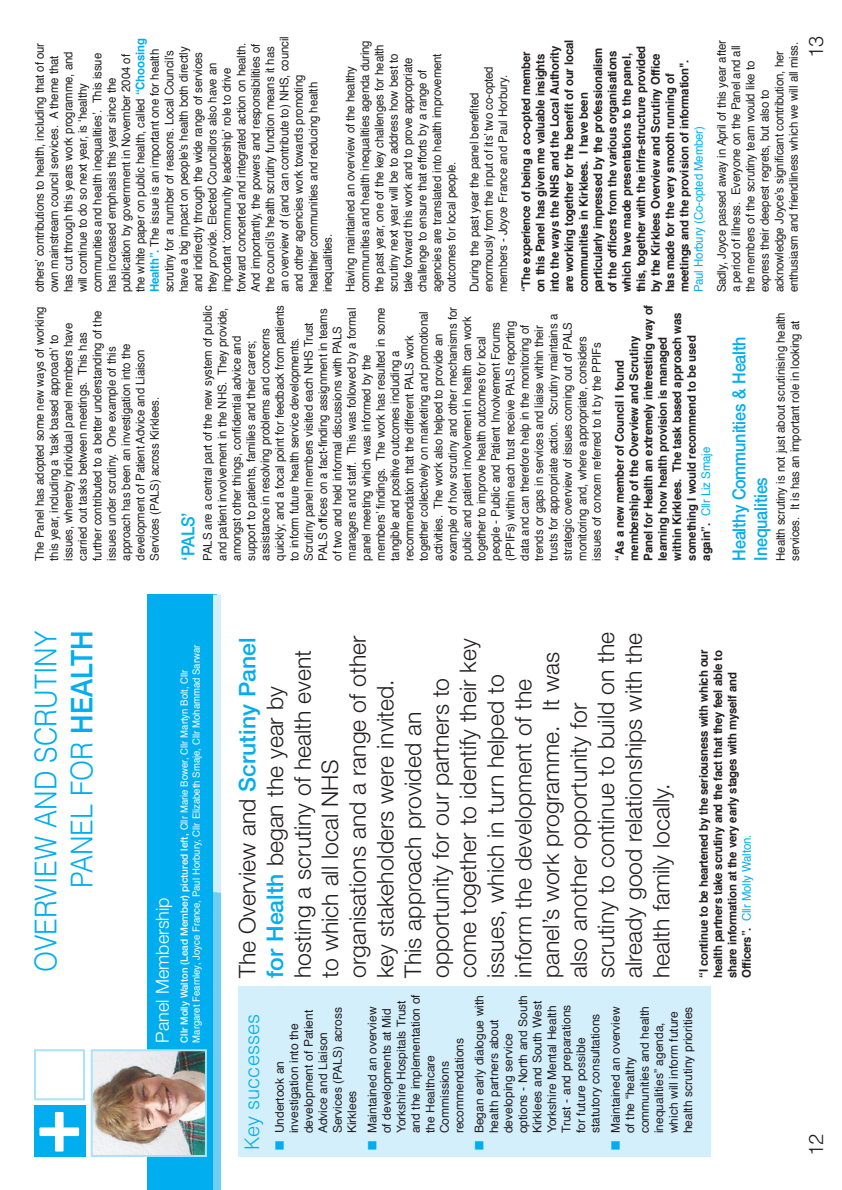
<style>
.page{position:relative;width:842px;height:1190px;background:#fff}
.page>*{position:absolute;margin:0;border:0;box-sizing:border-box;transform-origin:0 0}
.t1{font:300 30px/36px "Helvetica";color:#00aeef;text-align:right;scale:.9 1}
.t2{font:300 23px/27.6px "Helvetica Neue";color:#231f20}
.t3{font:300 20px "Helvetica";color:#00aeef}
.t4{font:300 20px "Helvetica";color:#231f20}
.t5{font:500 18px/21.6px "Helvetica Neue";letter-spacing:-.01em;color:#00aeef;scale:.9 1}
.t6{font:300 18px "Helvetica Neue";color:#fff}
.t7{font:12px/14.4px "Helvetica";letter-spacing:-.01em;color:#231f20;scale:.95 1}
.t8{font:700 12px/14.4px "Helvetica";letter-spacing:-.01em;color:#231f20;scale:.95 1}
.t9{font:12px/14.5px "Helvetica";letter-spacing:-.01em;color:#231f20}
.t10{font:12px "Helvetica";letter-spacing:-.01em;color:#00aeef;scale:.95 1}
.t11{font:10px "Helvetica";color:#fff;scale:.95 1}
.t12{font:500 10px "Helvetica Neue";color:#fff;scale:.95 1}
.s1{font-weight:700;color:#00aeef}
.s2{font-weight:400;color:#00aeef}
.s3{font-family:"Helvetica Neue";font-weight:500}
.s4{font-family:"Helvetica";font-weight:400}
.s5{font-weight:500;color:#00aeef}
.s6{color:#00aeef}
</style>
<div class="page">
<div style="left:147px;top:595px;width:70px;height:595px;background:#00aeef"></div>
<div style="left:34px;top:1106px;width:51px;height:51px;background:#00aeef"></div>
<div style="left:55px;top:1112px;width:9px;height:40px;background:#fff"></div>
<div style="left:39px;top:1127px;width:40px;height:9px;background:#fff"></div>
<div style="left:34px;top:1049px;width:51px;height:51px;border:2px solid #ace1fa"></div>
<img style="left:94px;top:1052px;width:110px;height:102px">
<div style="left:91px;top:1049px;width:116px;height:108px;border:2px solid #ace1fa"></div>
<div style="left:213px;top:892px;width:8px;height:298px;background:#6dcff6"></div>
<div style="left:213px;top:595px;width:8px;height:297px;background:#d4effc"></div>
<div style="left:238px;top:987px;width:473px;height:170px;background:#d4effc"></div>
<p class="t7" style="left:33px;top:292px;width:271px;rotate:-90deg">others’ contributions to health, including that of our own mainstream council services. A theme that has cut through this years work programme, and will continue to do so next year, is ‘healthy communities and health inequalities’. This issue has increased emphasis this year since the publication by government in November 2004 of the white paper on public health, called <span class="s1">“Choosing Health”.</span> The issue is an important one for health scrutiny for a number of reasons. Local Council’s have a big impact on people’s health both directly and indirectly through the wide range of services they provide. Elected Councillors also have an important ‘community leadership’ role to drive forward concerted and integrated action on health.<br>And importantly, the powers and responsibilities of the council’s health scrutiny function means it has an overview of (and can contribute to) NHS, council and other agencies work towards promoting healthier communities and reducing health inequalities.</p>
<p class="t7" style="left:344px;top:292px;width:267px;rotate:-90deg">Having maintained an overview of the healthy communities and health inequalities agenda during the past year, one of the key challenges for health scrutiny next year will be to address how best to take forward this work and to prove appropriate challenge to ensure that efforts by a range of agencies are translated into health improvement outcomes for local people.</p>
<p class="t7" style="left:468px;top:292px;width:239px;rotate:-90deg">During the past year the panel benefited enormously from the input of its’ two co-opted members - Joyce France and Paul Horbury.</p>
<p class="t8" style="left:520px;top:292px;width:268px;rotate:-90deg">“The experience of being a co-opted member on this Panel has given me valuable insights into the ways the NHS and the Local Authority are working together for the benefit of our local communities in Kirklees. I have been particularly impressed by the professionalism of the officers from the various organisations which have made presentations to the panel, this, together with the infra-structure provided by the Kirklees Overview and Scrutiny Office has made for the very smooth running of meetings and the provision of information".</p>
<p class="t10" style="left:694px;top:292px;width:177px;rotate:-90deg">Paul Horbury (Co-opted Member)</p>
<p class="t7" style="left:715px;top:292px;width:267px;rotate:-90deg">Sadly, Joyce passed away in April of this year after a period of illness. Everyone on the Panel and all the members of the scrutiny team would like to express their deepest regrets, but also to acknowledge Joyce’s significant contribution, her enthusiasm and friendliness which we will all miss.</p>
<h3 class="t4" style="left:809px;top:58px;width:24px;rotate:-90deg">13</h3>
<p class="t7" style="left:33px;top:561px;width:269px;rotate:-90deg">The Panel has adopted some new ways of working this year, including a ‘task based approach’ to issues, whereby individual panel members have carried out tasks between meetings. This has further contributed to a better understanding of the issues under scrutiny. One example of this approach has been an investigation into the development of Patient Advice and Liaison Services (PALS) across Kirklees.</p>
<h3 class="t5" style="left:179px;top:561px;width:55px;rotate:-90deg">‘PALS’</h3>
<p class="t7" style="left:202px;top:561px;width:271px;rotate:-90deg">PALS are a central part of the new system of public and patient involvement in the NHS. They provide, amongst other things, confidential advice and support to patients, families and their carers; assistance in resolving problems and concerns quickly; and a focal point for feedback from patients to inform future health service developments.<br>Scrutiny panel members visited each NHS Trust PALS offices on a fact-finding assignment in teams of two and held informal discussions with PALS managers and staff. This was followed by a formal panel meeting which was informed by the members’ findings. The work has resulted in some tangible and positive outcomes including a recommendation that the different PALS work together collectively on marketing and promotional activities. The work also helped to provide an example of how scrutiny and other mechanisms for public and patient involvement in health can work together to improve health outcomes for local people - Public and Patient Involvement Forums (PPIFs) within each trust receive PALS reporting data and can therefore help in the monitoring of trends or gaps in services and liaise within their trusts for appropriate action. Scrutiny maintains a strategic overview of issues coming out of PALS monitoring and, where appropriate, considers issues of concern referred to it by the PPIFs</p>
<p class="t8" style="left:613px;top:561px;width:271px;rotate:-90deg">“As a new member of Council I found membership of the Overview and Scrutiny Panel for Health an extremely interesting way of learning how health provision is managed within Kirklees. The task based approach was something I would recommend to be used again”. <span class="s2">Cllr Liz Smaje</span></p>
<p class="t7" style="left:774px;top:561px;width:263px;rotate:-90deg">Health scrutiny is not just about scrutinising health services. It is has an important role in looking at</p>
<h3 class="t5" style="left:730px;top:561px;width:251px;rotate:-90deg">Healthy Communities &amp; Health<br>Inequalities</h3>
<h1 class="t1" style="left:31px;top:972px;width:381px;rotate:-90deg">OVERVIEW AND SCRUTINY<br>PANEL FOR <span class="s3">HEALTH</span></h1>
<h3 class="t6" style="left:156px;top:1043px;width:147px;rotate:-90deg">Panel Membership</h3>
<p class="t11" style="left:192px;top:1043px;width:420px;rotate:-90deg">Margaret Fearnley, Joyce France, Paul Horbury, Cllr Elizabeth Smaje, Cllr Mohammad Sarwar</p>
<p class="t12" style="left:181px;top:1043px;width:394px;rotate:-90deg">Cllr Molly Walton (Lead Member) pictured left, <span class="s4">Cllr Marie Bower, Cllr Martyn Bolt, Cllr</span></p>
<p class="t2" style="left:236px;top:978px;width:348px;rotate:-90deg">The Overview and <span class="s5">Scrutiny Panel for Health</span> began the year by hosting a scrutiny of health event to which all local NHS organisations and a range of other key stakeholders were invited.<br>This approach provided an opportunity for our partners to come together to identify their key issues, which in turn helped to inform the development of the panel’s work programme. It was also another opportunity for scrutiny to continue to build on the already good relationships with the health family locally.</p>
<p class="t8" style="left:697px;top:978px;width:347px;rotate:-90deg">“I continue to be heartened by the seriousness with which our health partners take scrutiny and the fact that they feel able to share information at the very early stages with myself and Officers”. <span class="s2">Cllr Molly Walton.</span></p>
<h3 class="t3" style="left:245px;top:1150px;width:138px;rotate:-90deg">Key successes</h3>
<p class="t9" style="left:273px;top:1133px;width:128px;text-indent:-17px;rotate:-90deg"><span class="s6">■</span> Undertook an investigation into the development of Patient<br>Advice and Liaison<br>Services (PALS) across<br>Kirklees</p>
<p class="t9" style="left:366px;top:1133px;width:141px;text-indent:-17px;rotate:-90deg"><span class="s6">■</span> Maintained an overview of developments at Mid<br>Yorkshire Hospitals Trust and the implementation of the Healthcare<br>Commissions recommendations</p>
<p class="t9" style="left:473px;top:1133px;width:140px;text-indent:-17px;rotate:-90deg"><span class="s6">■</span> Began early dialogue with health partners about developing service options - North and South<br>Kirklees and South West<br>Yorkshire Mental Health<br>Trust - and preparations for future possible statutory consultations</p>
<p class="t9" style="left:609px;top:1133px;width:129px;text-indent:-17px;rotate:-90deg"><span class="s6">■</span> Maintained an overview of the “healthy communities and health inequalities” agenda, which will inform future health scrutiny priorities</p>
<h3 class="t4" style="left:809px;top:1156px;width:24px;rotate:-90deg">12</h3>
</div>
